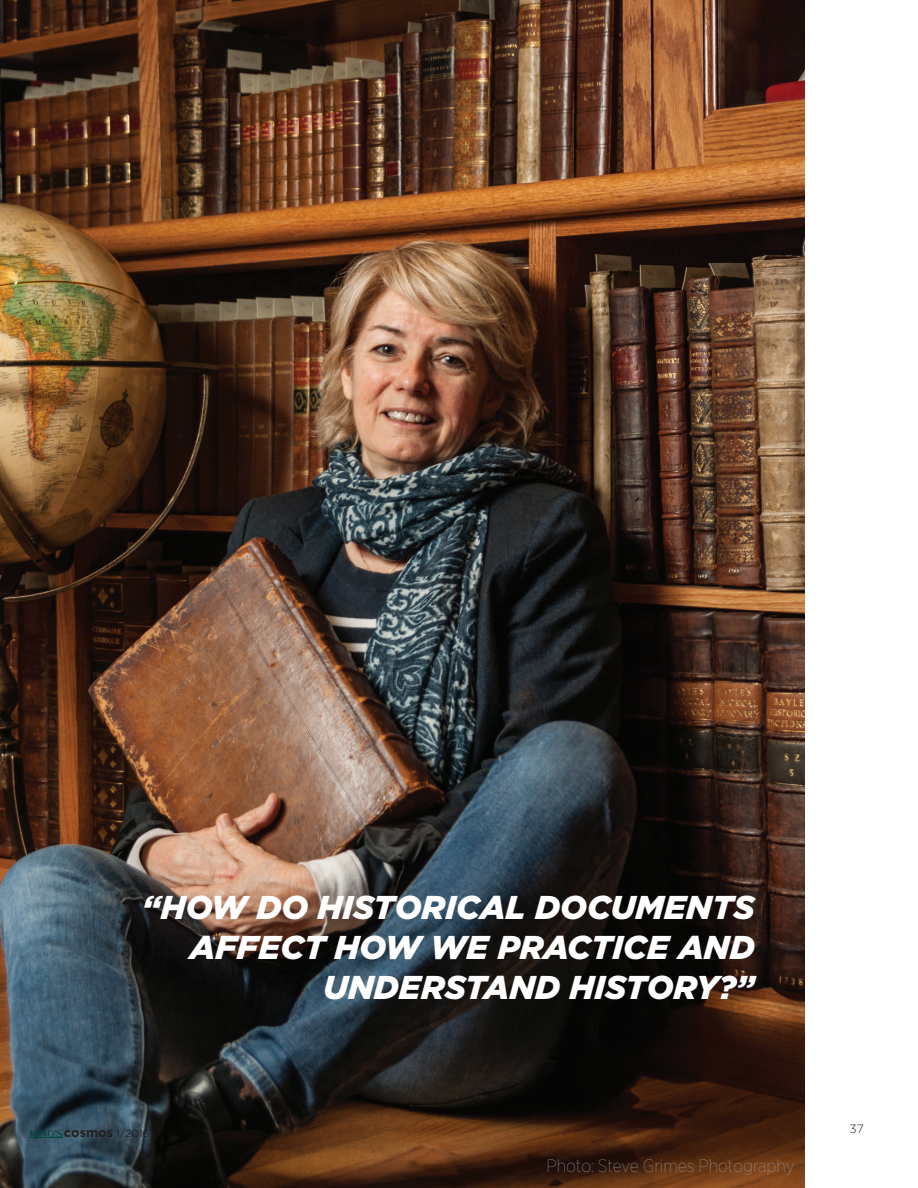
<style>
.page{position:relative;width:918px;height:1188px;background:#fff}
.page>*{position:absolute;margin:0;border:0;box-sizing:border-box;transform-origin:0 0}
.t1{font:italic 900 33px/39.6px "Gotham";color:#fff;text-align:right}
.t2{font:100 18px "Gotham Narrow";color:#9a9c9e}
.t3{font:700 12.75px "Gotham";color:#231f20}
.t4{font:300 12px "Gotham";color:#231f20}
.s1{font-weight:400;font-size:10.5px}
</style>
<div class="page">
<img style="left:0;top:0;width:805px;height:1188px">
<svg style="left:29px;top:1130px;width:33px;height:7px"></svg>
<p class="t1" style="left:142px;top:887px;width:614px">“HOW DO HISTORICAL DOCUMENTS<br>AFFECT HOW WE PRACTICE AND<br>UNDERSTAND HISTORY?”</p>
<p class="t3" style="left:64px;top:1125px;width:87px">cosmos <span class="s1">1/2016</span></p>
<p class="t2" style="left:547px;top:1155px;width:250px">Photo: Steve Grimes Photography</p>
<p class="t4" style="left:850px;top:1122px;width:16px">37</p>
</div>
